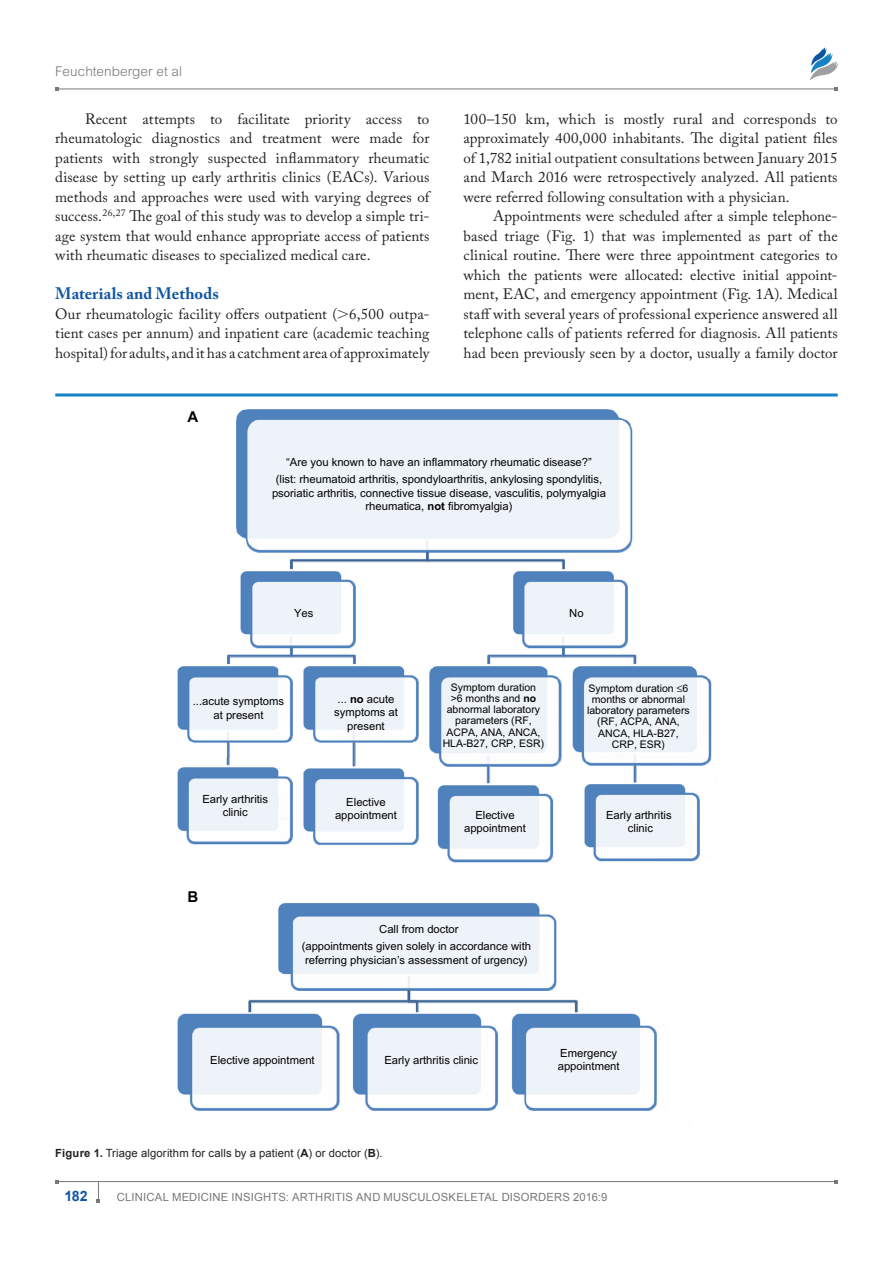
<style>
.page{position:relative;width:893px;height:1263px;background:#fff}
.page>*{position:absolute;margin:0;border:0;box-sizing:border-box;transform-origin:0 0}
.t1{font:700 16.5px "Adobe Caslon Pro";letter-spacing:.005em;color:#1055a4}
.Tx{font:15px/19.5px "Adobe Caslon Pro";letter-spacing:.01em;color:#231f20;text-align:justify}
.TxF{font:15px/19.5px "Adobe Caslon Pro";letter-spacing:.005em;color:#231f20;text-align:justify}
.t2{font:700 15px "Arial";color:#000}
.RunF-folio{font:700 14.25px "Arial";color:#1055a4}
.RunH{font:300 13.5px "Arial MT Std";letter-spacing:.005em;color:#76787b}
.t3{font:11.25px/13.5px "Arial";color:#000;text-align:center}
.RunF{font:11.25px "Arial";letter-spacing:.015em;color:#76787b}
.FigC{font:11.25px "Arial";letter-spacing:.01em;color:#231f20}
.t4{font:10.5px/11.2px "Arial";color:#000;text-align:center}
.s1{font-family:"Mathematical Pi One"}
.s2{font-weight:700}
</style>
<div class="page">
<hr style="left:57px;top:89px;width:779px;height:1px;background:#76787b">
<hr style="left:57px;top:1181px;width:779px;height:1px;background:#76787b">
<img style="left:810px;top:47px;width:29px;height:33px">
<svg style="left:97px;top:1182px;width:3px;height:20px"></svg>
<hr style="left:55px;top:393px;width:783px;height:3px;background:#1582c5">
<img style="left:177px;top:409px;width:535px;height:702px">
<p class="RunH" style="left:55px;top:63px;width:128px">Feuchtenberger et al</p>
<p class="Tx" style="left:55px;top:109px;width:376px;text-indent:30px">Recent attempts to facilitate priority access to rheumatologic diagnostics and treatment were made for patients with strongly suspected inflammatory rheumatic disease by setting up early arthritis clinics (EACs). Various methods and approaches were used with varying degrees of success.<sup>26,27</sup> The goal of this study was to develop a simple tri&shy;age system that would enhance appropriate access of patients with rheumatic diseases to specialized medical care.</p>
<h1 class="t1" style="left:55px;top:284px;width:165px">Materials and Methods</h1>
<p class="TxF" style="left:55px;top:304px;width:376px">Our rheumatologic facility offers outpatient (<span class="s1">.</span>6,500 outpa&shy;tient cases per annum) and inpatient care (academic teaching hospital) for adults, and it has a catchment area of approximately</p>
<p class="t2" style="left:187px;top:408px;width:12px">A</p>
<p class="TxF" style="left:463px;top:109px;width:376px">100–150 km, which is mostly rural and corresponds to approximately 400,000 inhabitants. The digital patient files of 1,782 initial outpatient consultations between January 2015 and March 2016 were retrospectively analyzed. All patients were referred following consultation with a physician.</p>
<p class="Tx" style="left:463px;top:206px;width:376px;text-indent:30px">Appointments were scheduled after a simple telephone&shy;based triage (Fig. 1) that was implemented as part of the clinical routine. There were three appointment categories to which the patients were allocated: elective initial appoint&shy;ment, EAC, and emergency appointment (Fig. 1A). Medical staff with several years of professional experience answered all telephone calls of patients referred for diagnosis. All patients had been previously seen by a doctor, usually a family doctor</p>
<p class="t3" style="left:276px;top:454px;width:328px;line-height:17.2px">“Are you known to have an inflammatory rheumatic disease?” (list: rheumatoid arthritis, spondyloarthritis, ankylosing spondylitis,</p>
<p class="t3" style="left:272px;top:486px;width:335px">psoriatic arthritis, connective tissue disease, vasculitis, polymyalgia rheumatica, <span class="s2">not</span> fibromyalgia)</p>
<p class="t3" style="left:294px;top:606px;width:21px">Yes</p>
<p class="t3" style="left:569px;top:606px;width:16px">No</p>
<p class="t3" style="left:193px;top:695px;width:93px">...acute symptoms at present</p>
<p class="t3" style="left:334px;top:692px;width:65px">... <span class="s2">no</span> acute symptoms at present</p>
<p class="t4" style="left:443px;top:681px;width:103px">Symptom duration<br>&gt;6 months and <span class="s2">no </span>abnormal laboratory parameters (RF,<br>ACPA, ANA, ANCA,<br>HLA-B27, CRP, ESR)</p>
<p class="t4" style="left:587px;top:682px;width:104px">Symptom duration ≤6 months or abnormal laboratory parameters (RF, ACPA, ANA,<br>ANCA, HLA-B27,<br>CRP, ESR)</p>
<p class="t3" style="left:202px;top:792px;width:67px">Early arthritis clinic</p>
<p class="t3" style="left:335px;top:795px;width:63px">Elective appointment</p>
<p class="t2" style="left:187px;top:888px;width:12px">B</p>
<p class="t3" style="left:464px;top:808px;width:63px">Elective appointment</p>
<p class="t3" style="left:302px;top:920px;width:231px;line-height:17.5px">Call from doctor<br>(appointments given solely in accordance with</p>
<p class="t3" style="left:305px;top:953px;width:224px">referring physician’s assessment of urgency)</p>
<p class="t3" style="left:606px;top:808px;width:67px">Early arthritis clinic</p>
<p class="t3" style="left:210px;top:1053px;width:106px">Elective appointment</p>
<p class="t3" style="left:384px;top:1053px;width:95px">Early arthritis clinic</p>
<p class="t3" style="left:558px;top:1046px;width:63px;text-align:left">Emergency appointment</p>
<p class="FigC" style="left:55px;top:1146px;width:329px"><span class="s2">Figure 1.</span> TRIAGE ALGORITHM FOR CALLS BY A PATIENT (<span class="s2">A</span>) OR DOCTOR (<span class="s2">B</span>).</p>
<p class="RunF-folio" style="left:64px;top:1186px;width:25px">182</p>
<p class="RunF" style="left:117px;top:1189px;width:492px">CLINICAL MEDICINE I NSIGHTS: ARTHRITIS AND MUSCULOSKELETAL DISORDERS 2016:9</p>
</div>
